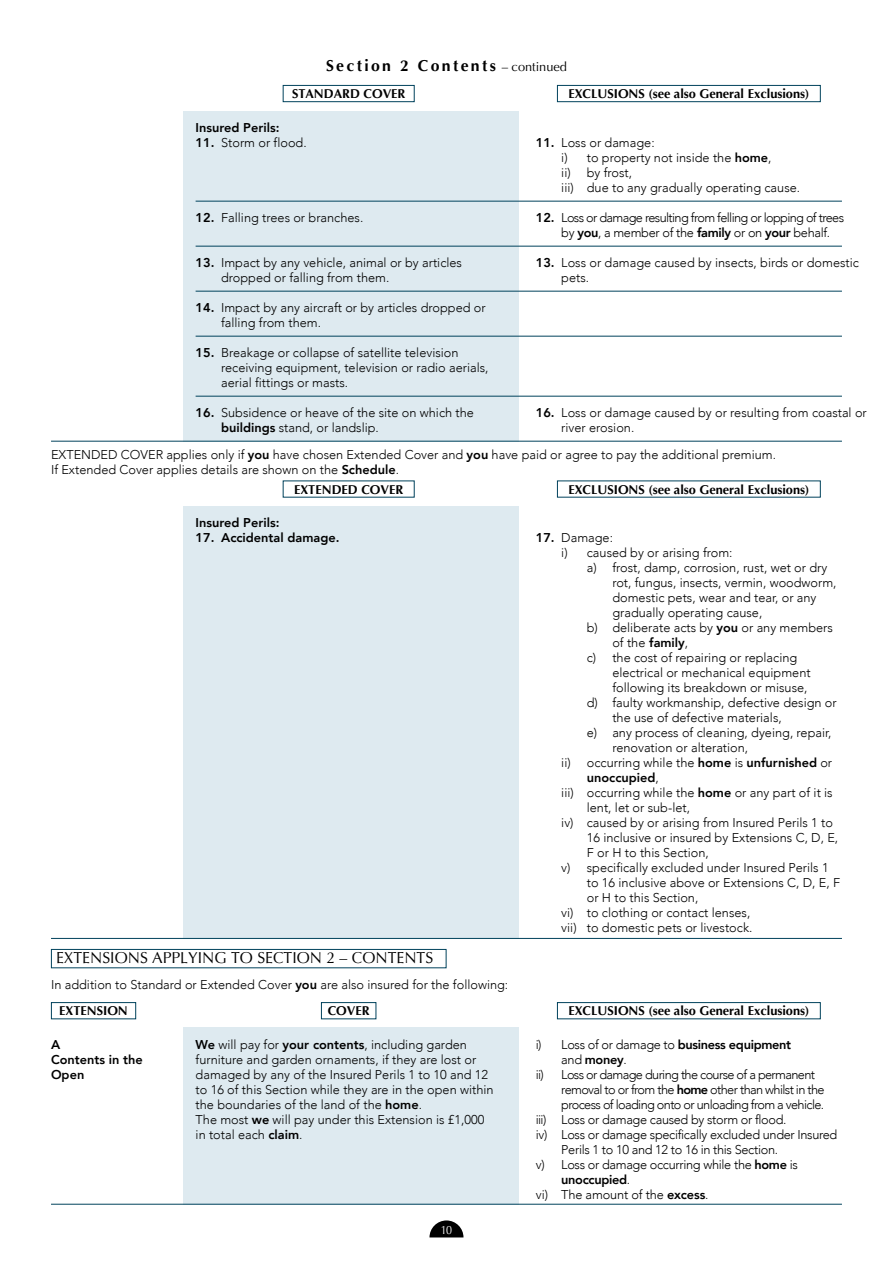
<style>
.page{position:relative;width:893px;height:1263px;background:#fff}
.page>*{position:absolute;margin:0;border:0;box-sizing:border-box;transform-origin:0 0}
.t1{font:15.75px "Optima";color:#000}
.t2{font:700 15.75px "Optima";letter-spacing:.15em;color:#000}
.t3{font:300 12.75px/15px "Avenir";color:#000}
.t4{font:300 12.75px/15px "Avenir";letter-spacing:-.05em;color:#000}
.t5{font:300 12.75px "Avenir";letter-spacing:-.025em;color:#000}
.t6{font:700 12.75px "Optima";color:#000}
.t7{font:800 12.75px/15px "Avenir";color:#000}
.t8{font:800 12.75px "Avenir";letter-spacing:-.025em;color:#000}
.t9{font:12px "Optima";color:#fff;scale:.9 1}
.s1{font-weight:400;font-size:12.75px}
.s2{font-weight:800}
.s3{font-weight:300}
</style>
<div class="page">
<svg style="left:429px;top:1220px;width:34px;height:17px"></svg>
<div style="left:183px;top:506px;width:336px;height:433px;background:#deeaf0"></div>
<div style="left:183px;top:111px;width:336px;height:330px;background:#deeaf0"></div>
<div style="left:557px;top:85px;width:264px;height:17px;border:1px solid #00425c"></div>
<div style="left:283px;top:85px;width:132px;height:17px;border:1px solid #00425c"></div>
<hr style="left:196px;top:201px;width:646px;height:1px;background:#00425c">
<hr style="left:196px;top:246px;width:646px;height:1px;background:#00425c">
<hr style="left:196px;top:291px;width:646px;height:1px;background:#00425c">
<hr style="left:196px;top:336px;width:646px;height:1px;background:#00425c">
<hr style="left:196px;top:396px;width:646px;height:1px;background:#00425c">
<hr style="left:51px;top:441px;width:791px;height:1px;background:#00425c">
<div style="left:183px;top:1028px;width:336px;height:177px;background:#deeaf0"></div>
<div style="left:51px;top:1002px;width:85px;height:17px;border:1px solid #00425c"></div>
<div style="left:557px;top:1002px;width:264px;height:17px;border:1px solid #00425c"></div>
<hr style="left:51px;top:938px;width:791px;height:1px;background:#00425c">
<hr style="left:51px;top:1204px;width:791px;height:1px;background:#00425c">
<div style="left:51px;top:949px;width:395px;height:19px;border:1px solid #00425c"></div>
<div style="left:321px;top:1002px;width:55px;height:17px;border:1px solid #00425c"></div>
<p class="t2" style="left:326px;top:57px;width:242px">Section 2 Contents <span class="s1">– continued</span></p>
<p class="t6" style="left:292px;top:87px;width:115px">STANDARD COVER</p>
<p class="t7" style="left:196px;top:120px;width:85px">Insured Perils:</p>
<p class="t3" style="left:196px;top:135px;width:113px"><span class="s2">11.</span> Storm or flood.</p>
<p class="t3" style="left:196px;top:210px;width:169px"><span class="s2">12.</span> Falling trees or branches.</p>
<p class="t3" style="left:221px;top:255px;width:242px;text-indent:-26px"><span class="s2">13.</span> Impact by any vehicle, animal or by articles dropped or falling from them.</p>
<p class="t3" style="left:221px;top:300px;width:266px;text-indent:-26px"><span class="s2">14.</span> Impact by any aircraft or by articles dropped or falling from them.</p>
<p class="t3" style="left:221px;top:345px;width:269px;text-indent:-26px"><span class="s2">15.</span> Breakage or collapse of satellite television receiving equipment, television or radio aerials, aerial fittings or masts.</p>
<p class="t3" style="left:221px;top:405px;width:254px;text-indent:-26px"><span class="s2">16.</span> Subsidence or heave of the site on which the <span class="s2">buildings</span> stand, or landslip.</p>
<p class="t6" style="left:568px;top:87px;width:242px">EXCLUSIONS (see also General Exclusions)</p>
<p class="t3" style="left:561px;top:135px;width:240px;text-indent:-26px"><span class="s2">11.</span> Loss or damage:<br>i) to property not inside the <span class="s2">home</span>,<br>ii) by frost,<br>iii) due to any gradually operating cause.</p>
<p class="t4" style="left:561px;top:210px;width:284px;text-indent:-26px"><span class="s2">12.</span> Loss or damage resulting from felling or lopping of trees by <span class="s2">you</span>, a member of the <span class="s2">family</span> or on <span class="s2">your</span> behalf.</p>
<p class="t3" style="left:561px;top:255px;width:299px;text-indent:-26px"><span class="s2">13.</span> Loss or damage caused by insects, birds or domestic pets.</p>
<p class="t3" style="left:561px;top:405px;width:307px;text-indent:-26px"><span class="s2">16.</span> Loss or damage caused by or resulting from coastal or river erosion.</p>
<p class="t3" style="left:51px;top:447px;width:727px">EXTENDED COVER applies only if <span class="s2">you</span> have chosen Extended Cover and <span class="s2">you</span> have paid or agree to pay the additional premium.<br>If Extended Cover applies details are shown on the <span class="s2">Schedule</span>.</p>
<p class="t6" style="left:294px;top:482px;width:111px">EXTENDED COVER</p>
<p class="t6" style="left:568px;top:482px;width:242px">EXCLUSIONS (see also General Exclusions)</p>
<p class="t7" style="left:196px;top:515px;width:85px">Insured Perils:</p>
<p class="t7" style="left:196px;top:530px;width:145px">17. Accidental damage.</p>
<p class="t3" style="left:536px;top:530px;width:79px"><span class="s2">17.</span> Damage:</p>
<p class="t3" style="left:561px;top:545px;width:173px">i) caused by or arising from:</p>
<p class="t3" style="left:587px;top:560px;width:242px">a) frost, damp, corrosion, rust, wet or dry</p>
<p class="t3" style="left:612px;top:575px;width:226px">rot, fungus, insects, vermin, woodworm,</p>
<p class="t3" style="left:612px;top:590px;width:206px">domestic pets, wear and tear, or any</p>
<p class="t3" style="left:612px;top:605px;width:152px">gradually operating cause,</p>
<p class="t3" style="left:587px;top:620px;width:248px">b) deliberate acts by <span class="s2">you</span> or any members</p>
<p class="t3" style="left:612px;top:635px;width:77px">of the <span class="s2">family</span>,</p>
<p class="t3" style="left:587px;top:650px;width:212px">c) the cost of repairing or replacing</p>
<p class="t3" style="left:612px;top:665px;width:200px">electrical or mechanical equipment</p>
<p class="t3" style="left:612px;top:680px;width:197px">following its breakdown or misuse,</p>
<p class="t3" style="left:587px;top:695px;width:251px">d) faulty workmanship, defective design or</p>
<p class="t3" style="left:612px;top:710px;width:171px">the use of defective materials,</p>
<p class="t3" style="left:587px;top:725px;width:246px">e) any process of cleaning, dyeing, repair,</p>
<p class="t3" style="left:612px;top:740px;width:137px">renovation or alteration,</p>
<p class="t3" style="left:561px;top:755px;width:272px">ii) occurring while the <span class="s2">home</span> is <span class="s2">unfurnished</span> or</p>
<p class="t7" style="left:587px;top:770px;width:74px">unoccupied<span class="s3">,</span></p>
<p class="t3" style="left:561px;top:785px;width:273px">iii) occurring while the <span class="s2">home</span> or any part of it is</p>
<p class="t3" style="left:587px;top:800px;width:105px">lent, let or sub-let,</p>
<p class="t3" style="left:561px;top:815px;width:273px">iv) caused by or arising from Insured Perils 1 to</p>
<p class="t3" style="left:587px;top:830px;width:253px">16 inclusive or insured by Extensions C, D, E,</p>
<p class="t3" style="left:587px;top:845px;width:123px">F or H to this Section,</p>
<p class="t3" style="left:561px;top:860px;width:269px">v) specifically excluded under Insured Perils 1</p>
<p class="t3" style="left:587px;top:875px;width:255px">to 16 inclusive above or Extensions C, D, E, F</p>
<p class="t3" style="left:587px;top:890px;width:113px">or H to this Section,</p>
<p class="t3" style="left:561px;top:905px;width:191px">vi) to clothing or contact lenses,</p>
<p class="t3" style="left:561px;top:920px;width:193px">vii) to domestic pets or livestock.</p>
<p class="t1" style="left:56px;top:948px;width:379px">EXTENSIONS APPLYING TO SECTION 2 – CONTENTS</p>
<p class="t3" style="left:51px;top:977px;width:459px">In addition to Standard or Extended Cover <span class="s2">you</span> are also insured for the following:</p>
<p class="t6" style="left:59px;top:1004px;width:70px">EXTENSION</p>
<p class="t6" style="left:568px;top:1004px;width:242px">EXCLUSIONS (see also General Exclusions)</p>
<p class="t6" style="left:328px;top:1004px;width:43px">COVER</p>
<p class="t7" style="left:51px;top:1037px;width:93px">A<br>Contents in the<br>Open</p>
<p class="t3" style="left:196px;top:1037px;width:300px"><span class="s2">We</span> will pay for <span class="s2">your contents</span>, including garden furniture and garden ornaments, if they are lost or damaged by any of the Insured Perils 1 to 10 and 12 to 16 of this Section while they are in the open within the boundaries of the land of the <span class="s2">home</span>.<br>The most <span class="s2">we</span> will pay under this Extension is £1,000 in total each <span class="s2">claim</span>.</p>
<p class="t9" style="left:441px;top:1222px;width:14px">10</p>
<p class="t5" style="left:536px;top:1037px;width:257px">i) Loss of or damage to <span class="s2">business equipment</span></p>
<p class="t7" style="left:561px;top:1052px;width:67px"><span class="s3">and</span> money<span class="s3">.</span></p>
<p class="t4" style="left:536px;top:1067px;width:281px">ii) Loss or damage during the course of a permanent</p>
<p class="t4" style="left:561px;top:1082px;width:265px">removal to or from the <span class="s2">home</span> other than whilst in the</p>
<p class="t4" style="left:561px;top:1097px;width:264px">process of loading onto or unloading from a vehicle.</p>
<p class="t5" style="left:536px;top:1112px;width:252px">iii) Loss or damage caused by storm or flood.</p>
<p class="t5" style="left:536px;top:1127px;width:303px">iv) Loss or damage specifically excluded under Insured</p>
<p class="t5" style="left:561px;top:1142px;width:218px">Perils 1 to 10 and 12 to 16 in this Section.</p>
<p class="t5" style="left:536px;top:1157px;width:264px">v) Loss or damage occurring while the <span class="s2">home</span> is</p>
<p class="t8" style="left:561px;top:1169px;width:70px">unoccupied<span class="s3">.</span></p>
<p class="t3" style="left:536px;top:1187px;width:174px">vi) The amount of the <span class="s2">excess</span>.</p>
</div>
